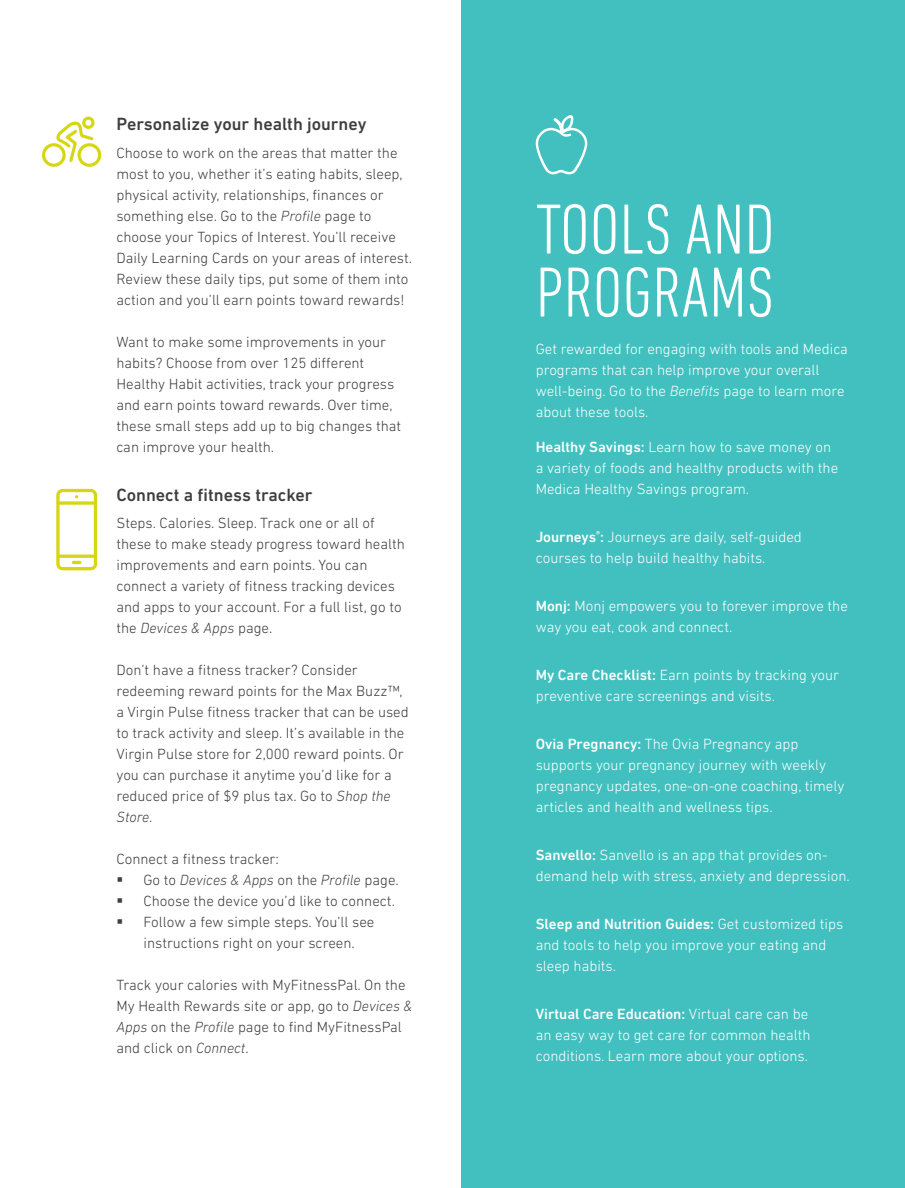
<style>
.page{position:relative;width:905px;height:1188px;background:#fff}
.page>*{position:absolute;margin:0;border:0;box-sizing:border-box;transform-origin:0 0}
.t1{font:300 condensed 72px/63px "DIN Next LT Pro";color:#fff}
.t2{font:500 18px "DIN Next LT Pro";color:#3e3e3f}
.t3{font:300 15px/21px "DIN Next LT Pro";color:#3e3e3f}
.t4{font:300 15px/21px "DIN Next LT Pro";color:#fff}
.t5{font:italic 300 15px "DIN Next LT Pro";color:#3e3e3f}
.s1{font-style:italic}
.s2{font-style:normal}
.s3{font-weight:500}
</style>
<div class="page">
<svg style="left:42px;top:117px;width:59px;height:50px"></svg>
<div style="left:461px;top:0;width:443px;height:1188px;background:#42c0bf"></div>
<svg style="left:56px;top:489px;width:41px;height:81px"></svg>
<svg style="left:535px;top:115px;width:52px;height:60px"></svg>
<p class="t2" style="left:116px;top:114px;width:251px">Personalize your health journey</p>
<p class="t3" style="left:116px;top:142px;width:297px">Choose to work on the areas that matter the most to you, whether it’s eating habits, sleep, physical activity, relationships, finances or something else. Go to the <span class="s1">Profile</span> page to choose your Topics of Interest. You’ll receive Daily Learning Cards on your areas of interest.<br>Review these daily tips, put some of them into action and you’ll earn points toward rewards!</p>
<p class="t3" style="left:116px;top:331px;width:286px">Want to make some improvements in your habits? Choose from over 125 different Healthy Habit activities, track your progress and earn points toward rewards. Over time, these small steps add up to big changes that can improve your health.</p>
<p class="t2" style="left:116px;top:484px;width:198px">Connect a fitness tracker</p>
<p class="t3" style="left:116px;top:513px;width:290px">Steps. Calories. Sleep. Track one or all of these to make steady progress toward health improvements and earn points. You can connect a variety of fitness tracking devices and apps to your account. For a full list, go to the <span class="s1">Devices &amp; Apps</span> page.</p>
<p class="t3" style="left:116px;top:660px;width:294px">Don’t have a fitness tracker? Consider redeeming reward points for the Max Buzz™, a Virgin Pulse fitness tracker that can be used to track activity and sleep. It’s available in the Virgin Pulse store for 2,000 reward points. Or you can purchase it anytime you’d like for a reduced price of $9 plus tax. Go to <span class="s1">Shop the Store</span>.</p>
<p class="t3" style="left:116px;top:849px;width:164px">Connect a fitness tracker:</p>
<p class="t5" style="left:143px;top:872px;width:257px"><span class="s2">Go to</span> Devices &amp; Apps <span class="s2">on the</span> Profile <span class="s2">page.</span></p>
<p class="t3" style="left:143px;top:891px;width:253px">Choose the device you’d like to connect.</p>
<p class="t3" style="left:143px;top:912px;width:232px">Follow a few simple steps. You’ll see instructions right on your screen.</p>
<p class="t3" style="left:116px;top:975px;width:297px">Track your calories with MyFitnessPal. On the My Health Rewards site or app, go to <span class="s1">Devices &amp; Apps</span> on the <span class="s1">Profile</span> page to find MyFitnessPal and click on <span class="s1">Connect</span>.</p>
<p class="t1" style="left:535px;top:197px;width:241px">TOOLS AND<br>PROGRAMS</p>
<p class="t4" style="left:535px;top:338px;width:314px">Get rewarded for engaging with tools and Medica programs that can help improve your overall well-being. Go to the <span class="s1">Benefits</span> page to learn more about these tools.</p>
<p class="t4" style="left:535px;top:436px;width:304px"><span class="s3">Healthy Savings:</span> Learn how to save money on a variety of foods and healthy products with the<br>Medica Healthy Savings program.</p>
<p class="t4" style="left:535px;top:526px;width:268px"><span class="s3">Journeys</span><sup>®</sup><span class="s3">:</span> Journeys are daily, self-guided courses to help build healthy habits.</p>
<p class="t4" style="left:535px;top:595px;width:314px"><span class="s3">Monj:</span> Monj empowers you to forever improve the way you eat, cook and connect.</p>
<p class="t4" style="left:535px;top:664px;width:305px"><span class="s3">My Care Checklist:</span> Earn points by tracking your preventive care screenings and visits.</p>
<p class="t4" style="left:535px;top:733px;width:310px"><span class="s3">Ovia Pregnancy:</span> The Ovia Pregnancy app supports your pregnancy journey with weekly pregnancy updates, one-on-one coaching, timely articles and health and wellness tips.</p>
<p class="t4" style="left:535px;top:844px;width:315px"><span class="s3">Sanvello:</span> Sanvello is an app that provides on&shy;demand help with stress, anxiety and depression.</p>
<p class="t4" style="left:535px;top:913px;width:309px"><span class="s3">Sleep and Nutrition Guides:</span> Get customized tips and tools to help you improve your eating and sleep habits.</p>
<p class="t4" style="left:535px;top:1003px;width:276px"><span class="s3">Virtual Care Education:</span> Virtual care can be an easy way to get care for common health conditions. Learn more about your options.</p>
</div>
